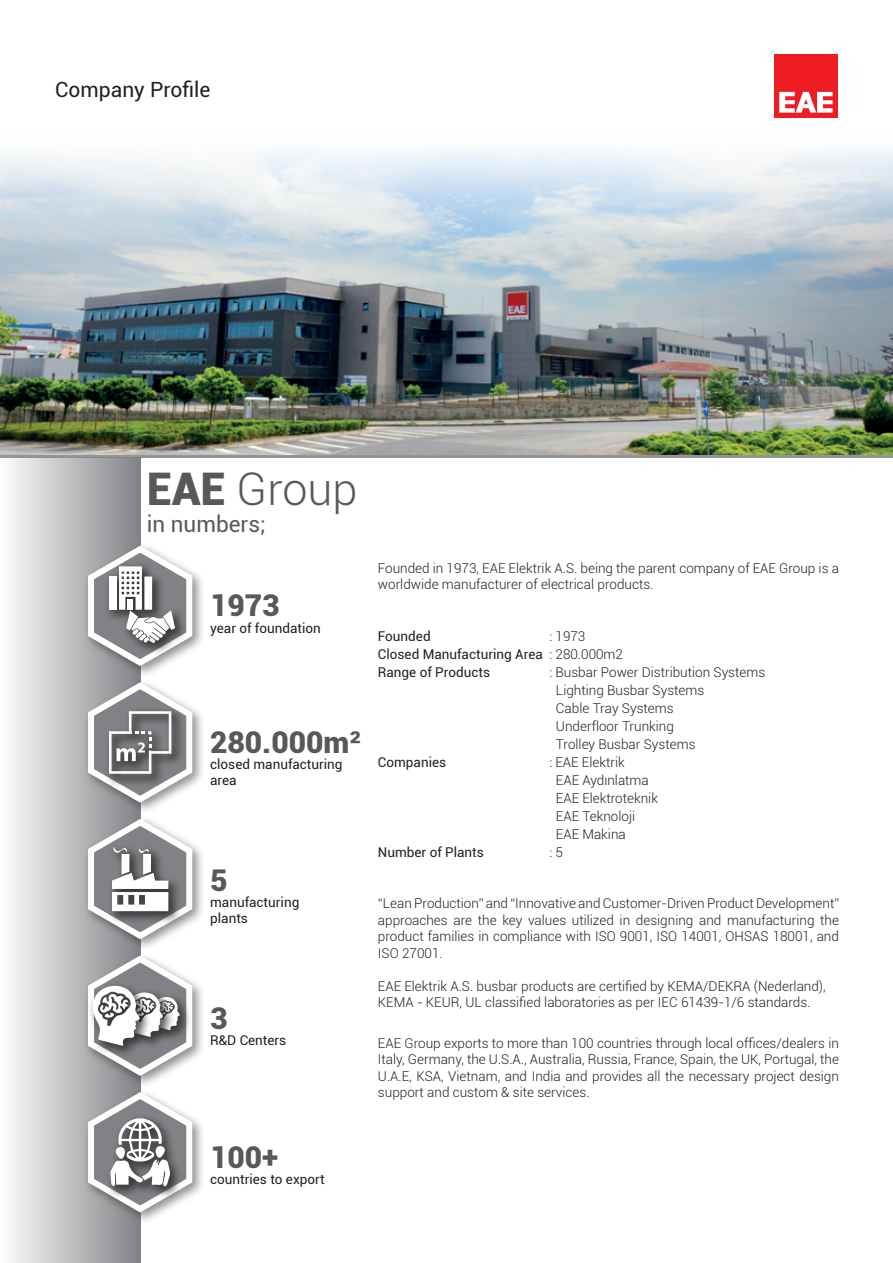
<style>
.page{position:relative;width:893px;height:1263px;background:#fff}
.page>*{position:absolute;margin:0;border:0;box-sizing:border-box;transform-origin:0 0}
.t1{font:300 45px "Roboto";color:#57585a}
.t2{font:900 30px "Roboto";color:#57585a}
.t3{font:22.5px "Roboto";color:#57585a}
.t4{font:21px "Roboto";color:#231f20}
.t5{font:300 13.5px/16.5px "Roboto";color:#231f20}
.t6{font:13.5px/18px "Roboto";color:#231f20}
.s1{font-weight:900}
</style>
<div class="page">
<img style="left:0;top:149px;width:893px;height:306px">
<hr style="left:0;top:455px;width:893px;height:3px;background:#939598">
<div style="left:0;top:458px;width:140px;height:805px;background:linear-gradient(to right,#fdfdfd,#828487)"></div>
<div style="left:83px;top:541px;width:122px;height:138px;background:#231f20;opacity:.5"></div>
<div style="left:83px;top:678px;width:122px;height:137px;background:#231f20;opacity:.5"></div>
<div style="left:83px;top:815px;width:122px;height:137px;background:#231f20;opacity:.5"></div>
<div style="left:83px;top:951px;width:122px;height:137px;background:#231f20;opacity:.5"></div>
<div style="left:83px;top:1088px;width:122px;height:137px;background:#231f20;opacity:.5"></div>
<svg style="left:83px;top:541px;width:114px;height:130px"></svg>
<svg style="left:83px;top:677px;width:114px;height:130px"></svg>
<svg style="left:83px;top:814px;width:114px;height:130px"></svg>
<svg style="left:83px;top:1087px;width:114px;height:130px"></svg>
<svg style="left:83px;top:951px;width:114px;height:129px"></svg>
<div style="left:774px;top:54px;width:64px;height:64px;background:#ee1d23"></div>
<svg style="left:779px;top:92px;width:54px;height:21px"></svg>
<h3 class="t4" style="left:55px;top:74px;width:157px">Company Profile</h3>
<h1 class="t1" style="left:147px;top:457px;width:212px"><span class="s1">EAE</span> Group</h1>
<h3 class="t3" style="left:147px;top:508px;width:121px">in numbers;</h3>
<h2 class="t2" style="left:210px;top:584px;width:71px">1973</h2>
<p class="t6" style="left:210px;top:618px;width:112px">year of foundation</p>
<h2 class="t2" style="left:210px;top:721px;width:153px">280.000m²</h2>
<p class="t6" style="left:210px;top:755px;width:134px;line-height:16.2px">closed manufacturing area</p>
<h2 class="t2" style="left:210px;top:859px;width:19px">5</h2>
<p class="t6" style="left:210px;top:894px;width:91px;line-height:16.2px">manufacturing plants</p>
<h2 class="t2" style="left:210px;top:997px;width:19px">3</h2>
<p class="t6" style="left:210px;top:1031px;width:78px">R&amp;D Centers</p>
<p class="t5" style="left:378px;top:559px;width:462px">Founded in 1973, EAE Elektrik A.S. being the parent company of EAE Group is a worldwide manufacturer of electrical products.</p>
<p class="t6" style="left:378px;top:627px;width:166px">Founded<br>Closed Manufacturing Area<br>Range of Products</p>
<p class="t6" style="left:378px;top:753px;width:70px">Companies</p>
<p class="t6" style="left:378px;top:843px;width:107px">Number of Plants</p>
<p class="t5" style="left:549px;top:628px;width:38px">: 1973</p>
<p class="t5" style="left:549px;top:646px;width:75px">: 280.000m2</p>
<p class="t5" style="left:549px;top:664px;width:217px">: Busbar Power Distribution Systems</p>
<p class="t5" style="left:556px;top:682px;width:150px">Lighting Busbar Systems</p>
<p class="t5" style="left:556px;top:700px;width:119px">Cable Tray Systems</p>
<p class="t5" style="left:556px;top:718px;width:120px">Underfloor Trunking</p>
<p class="t5" style="left:556px;top:736px;width:141px">Trolley Busbar Systems</p>
<p class="t5" style="left:549px;top:754px;width:77px">: EAE Elektrik</p>
<p class="t5" style="left:556px;top:772px;width:94px">EAE Aydınlatma</p>
<p class="t5" style="left:556px;top:790px;width:104px">EAE Elektroteknik</p>
<p class="t5" style="left:556px;top:808px;width:81px">EAE Teknoloji</p>
<p class="t5" style="left:556px;top:826px;width:71px">EAE Makina</p>
<p class="t5" style="left:549px;top:843px;width:15px">: 5</p>
<p class="t5" style="left:378px;top:895px;width:463px;text-align:justify">“Lean Production” and “Innovative and Customer-Driven Product Development” approaches are the key values utilized in designing and manufacturing the product families in compliance with ISO 9001, ISO 14001, OHSAS 18001, and ISO 27001.</p>
<p class="t5" style="left:378px;top:977px;width:449px">EAE Elektrik A.S. busbar products are certified by KEMA/DEKRA (Nederland),<br>KEMA - KEUR, UL classified laboratories as per IEC 61439-1/6 standards.</p>
<p class="t5" style="left:378px;top:1034px;width:463px;text-align:justify">EAE Group exports to more than 100 countries through local offices/dealers in Italy, Germany, the U.S.A., Australia, Russia, France, Spain, the UK, Portugal, the U.A.E, KSA, Vietnam, and India and provides all the necessary project design support and custom &amp; site services.</p>
<h2 class="t2" style="left:210px;top:1135px;width:70px">100+</h2>
<p class="t6" style="left:210px;top:1169px;width:116px">countries to export</p>
</div>
